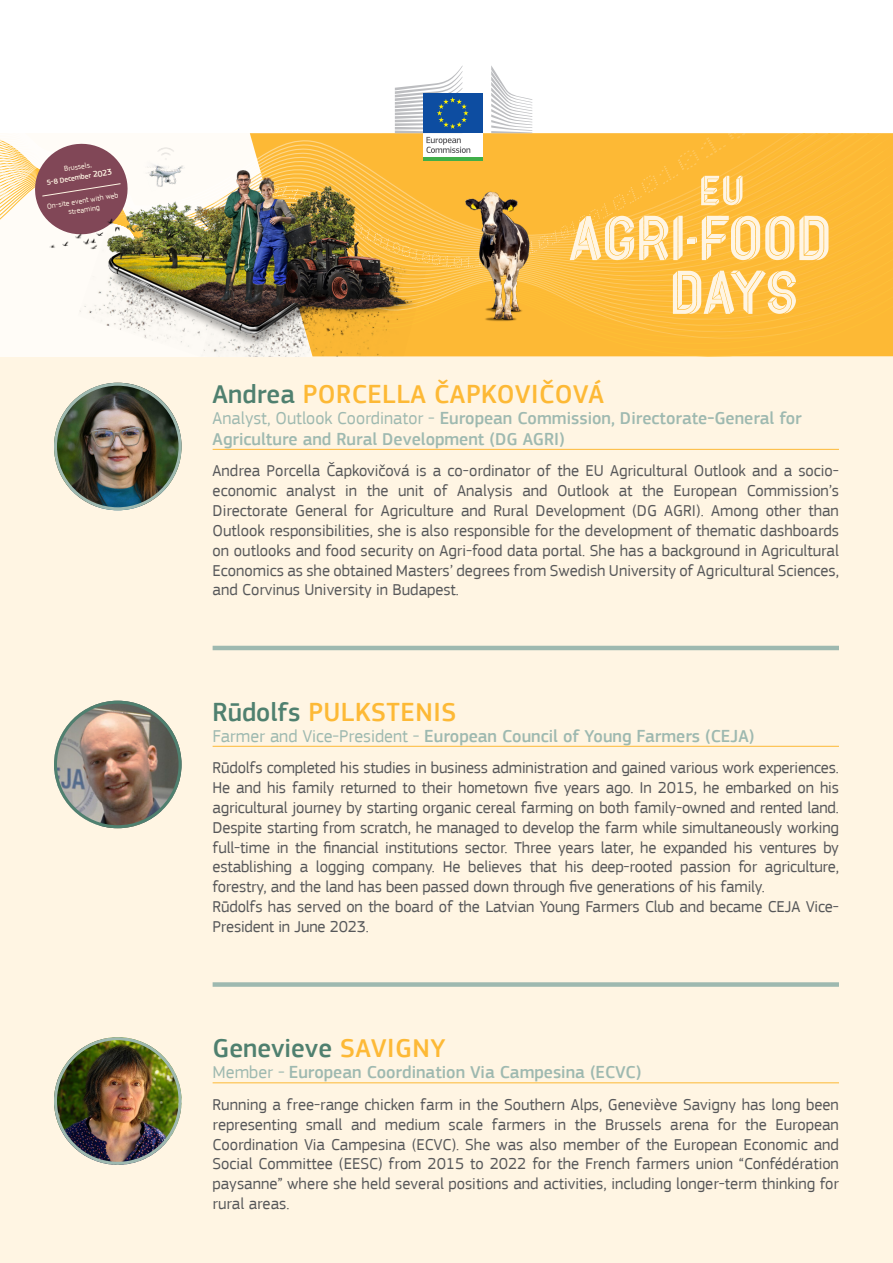
<style>
.page{position:relative;width:893px;height:1263px;background:#fff}
.page>*{position:absolute;margin:0;border:0;box-sizing:border-box;transform-origin:0 0}
.t1{font:500 27px "EC Square Sans Pro";letter-spacing:.02em;color:#fdb936}
.t2{font:500 27px "EC Square Sans Pro";color:#4f806f}
.t3{font:500 18px/21px "EC Square Sans Pro";color:#9eb9b0}
.t4{font:16.5px/19.8px "EC Square Sans Pro";letter-spacing:-.01em;color:#57585a;text-align:justify}
.t5{font:7.65px/9.1px "EC Square Sans Pro";color:#fff5e3;text-align:center}
.t6{font:500 7.65px/10.4px "EC Square Sans Pro";color:#fff5e3;text-align:center}
.s1{font-weight:400}
.s2{font-size:8.7px}
.s3{color:#4f806f}
.s4{color:#fdb936}
</style>
<div class="page">
<div style="left:0;top:133px;width:893px;height:1130px;background:#fff5e3"></div>
<svg style="left:0;top:149px;width:893px;height:207px;background:#fdcb68"></svg>
<div style="left:78px;top:252px;width:19px;height:104px;background:#fffcf7"></div>
<img style="left:97px;top:159px;width:328px;height:197px">
<img style="left:463px;top:314px;width:68px;height:7px">
<div style="left:155px;top:146px;width:20px;height:16px;background:#fffcf7"></div>
<img style="left:134px;top:148px;width:23px;height:50px">
<svg style="left:32px;top:140px;width:99px;height:98px;background:#a67c82"></svg>
<img style="left:48px;top:218px;width:75px;height:34px">
<img style="left:157px;top:65px;width:671px;height:249px">
<img style="left:54px;top:701px;width:128px;height:127px;border-radius:64px">
<div style="left:54px;top:701px;width:128px;height:127px;border:3px solid #4f806f;border-radius:50%"></div>
<hr style="left:213px;top:746px;width:626px;height:1px;background:#fdb936">
<hr style="left:213px;top:646px;width:626px;height:4px;background:#9eb9b0">
<img style="left:54px;top:1037px;width:128px;height:128px;border-radius:64px">
<div style="left:54px;top:1037px;width:128px;height:128px;border:3px solid #9eb9b0;border-radius:50%"></div>
<hr style="left:213px;top:1082px;width:626px;height:1px;background:#fdb936">
<div style="left:213px;top:982px;width:626px;height:5px;background:#9eb9b0"></div>
<img style="left:54px;top:383px;width:128px;height:127px;border-radius:64px">
<div style="left:54px;top:383px;width:128px;height:127px;border:3px solid #9eb9b0;border-radius:50%"></div>
<hr style="left:213px;top:449px;width:626px;height:1px;background:#fdb936">
<p class="t6" style="left:44px;top:167px;width:68px;rotate:-9deg"><span class="s1">Brussels,<br></span>5-8 December <span class="s2">2023</span></p>
<p class="t5" style="left:46px;top:202px;width:74px;rotate:-9deg">On-site event with web streaming</p>
<h1 class="t1" style="left:213px;top:378px;width:393px"><span class="s3">Andrea</span> PORCELLA ČAPKOVIČOVÁ</h1>
<p class="t3" style="left:213px;top:408px;width:591px"><span class="s1">Analyst, Outlook Coordinator -</span> European Commission, Directorate-General for<br>Agriculture and Rural Development (DG AGRI)</p>
<p class="t4" style="left:213px;top:461px;width:628px">Andrea Porcella Čapkovičová is a co-ordinator of the EU Agricultural Outlook and a socio&shy;economic analyst in the unit of Analysis and Outlook at the European Commission’s Directorate General for Agriculture and Rural Development (DG AGRI). Among other than Outlook responsibilities, she is also responsible for the development of thematic dashboards on outlooks and food security on Agri-food data portal. She has a background in Agricultural Economics as she obtained Masters’ degrees from Swedish University of Agricultural Sciences, and Corvinus University in Budapest.</p>
<h1 class="t1" style="left:213px;top:696px;width:245px"><span class="s3">Rūdolfs</span> PULKSTENIS</h1>
<p class="t3" style="left:213px;top:726px;width:543px"><span class="s1">Farmer and Vice-President -</span> European Council of Young Farmers (CEJA)</p>
<p class="t4" style="left:213px;top:758px;width:628px;text-align:left">Rūdolfs completed his studies in business administration and gained various work experiences.<br>He and his family returned to their hometown five years ago. In 2015, he embarked on his agricultural journey by starting organic cereal farming on both family-owned and rented land.<br>Despite starting from scratch, he managed to develop the farm while simultaneously working full-time in the financial institutions sector. Three years later, he expanded his ventures by establishing a logging company. He believes that his deep-rooted passion for agriculture, forestry, and the land has been passed down through five generations of his family.<br>Rūdolfs has served on the board of the Latvian Young Farmers Club and became CEJA Vice-President in June 2023.</p>
<h1 class="t2" style="left:213px;top:1033px;width:235px">Genevieve <span class="s4">SAVIGNY</span></h1>
<p class="t3" style="left:213px;top:1062px;width:430px"><span class="s1">Member -</span> European Coordination Via Campesina (ECVC)</p>
<p class="t4" style="left:213px;top:1095px;width:628px">Running a free-range chicken farm in the Southern Alps, Geneviève Savigny has long been representing small and medium scale farmers in the Brussels arena for the European Coordination Via Campesina (ECVC). She was also member of the European Economic and Social Committee (EESC) from 2015 to 2022 for the French farmers union “Confédération paysanne” where she held several positions and activities, including longer-term thinking for rural areas.</p>
</div>
